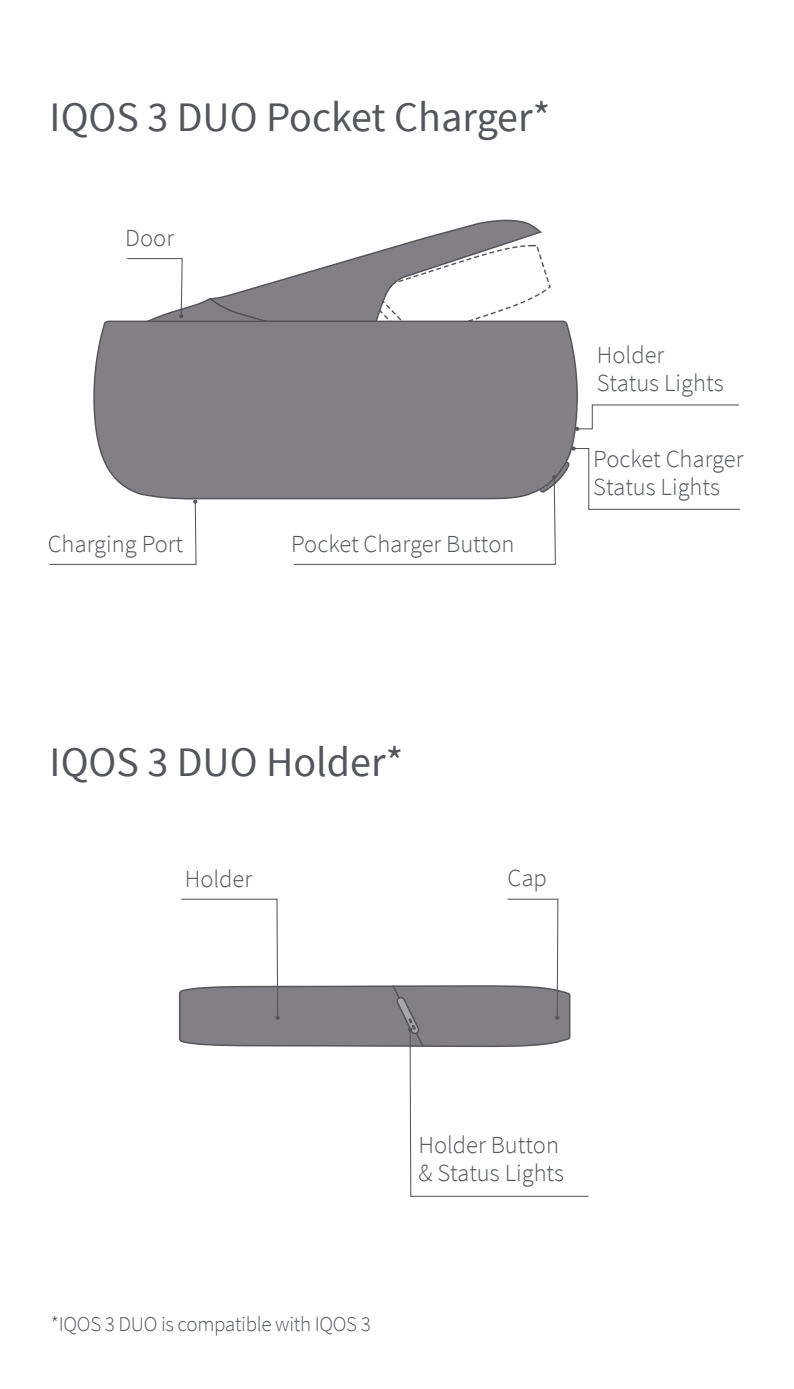
<style>
.page{position:relative;width:794px;height:1389px;background:#fff}
.page>*{position:absolute;margin:0;border:0;box-sizing:border-box;transform-origin:0 0}
.t1{font:42px "Source Sans Pro";color:#54565b}
.t2{font:300 24.5px/28px "Source Sans Pro";color:#54565b}
.t3{font:300 21px "Source Sans Pro";letter-spacing:-.015em;color:#54565b}
</style>
<div class="page">
<svg style="left:93px;top:320px;width:485px;height:181px;background:#89878b"></svg>
<svg style="left:49px;top:499px;width:148px;height:66px"></svg>
<svg style="left:109px;top:219px;width:441px;height:189px"></svg>
<svg style="left:293px;top:446px;width:447px;height:119px"></svg>
<svg style="left:575px;top:404px;width:164px;height:27px"></svg>
<svg style="left:179px;top:898px;width:410px;height:299px"></svg>
<h1 class="t1" style="left:50px;top:91px;width:502px">IQOS 3 DUO Pocket Charger*</h1>
<p class="t2" style="left:125px;top:224px;width:50px">Door</p>
<p class="t2" style="left:48px;top:530px;width:137px">Charging Port</p>
<p class="t2" style="left:291px;top:530px;width:225px">Pocket Charger Button</p>
<p class="t2" style="left:597px;top:341px;width:128px">Holder<br>Status Lights</p>
<p class="t2" style="left:593px;top:445px;width:152px">Pocket Charger<br>Status Lights</p>
<h1 class="t1" style="left:50px;top:736px;width:355px">IQOS 3 DUO Holder*</h1>
<p class="t2" style="left:185px;top:865px;width:69px">Holder</p>
<p class="t2" style="left:507px;top:864px;width:41px">Cap</p>
<p class="t2" style="left:418px;top:1131px;width:147px">Holder Button &amp; Status Lights</p>
<p class="t3" style="left:51px;top:1312px;width:321px">*IQOS 3 DUO is compatible with IQOS 3</p>
</div>
